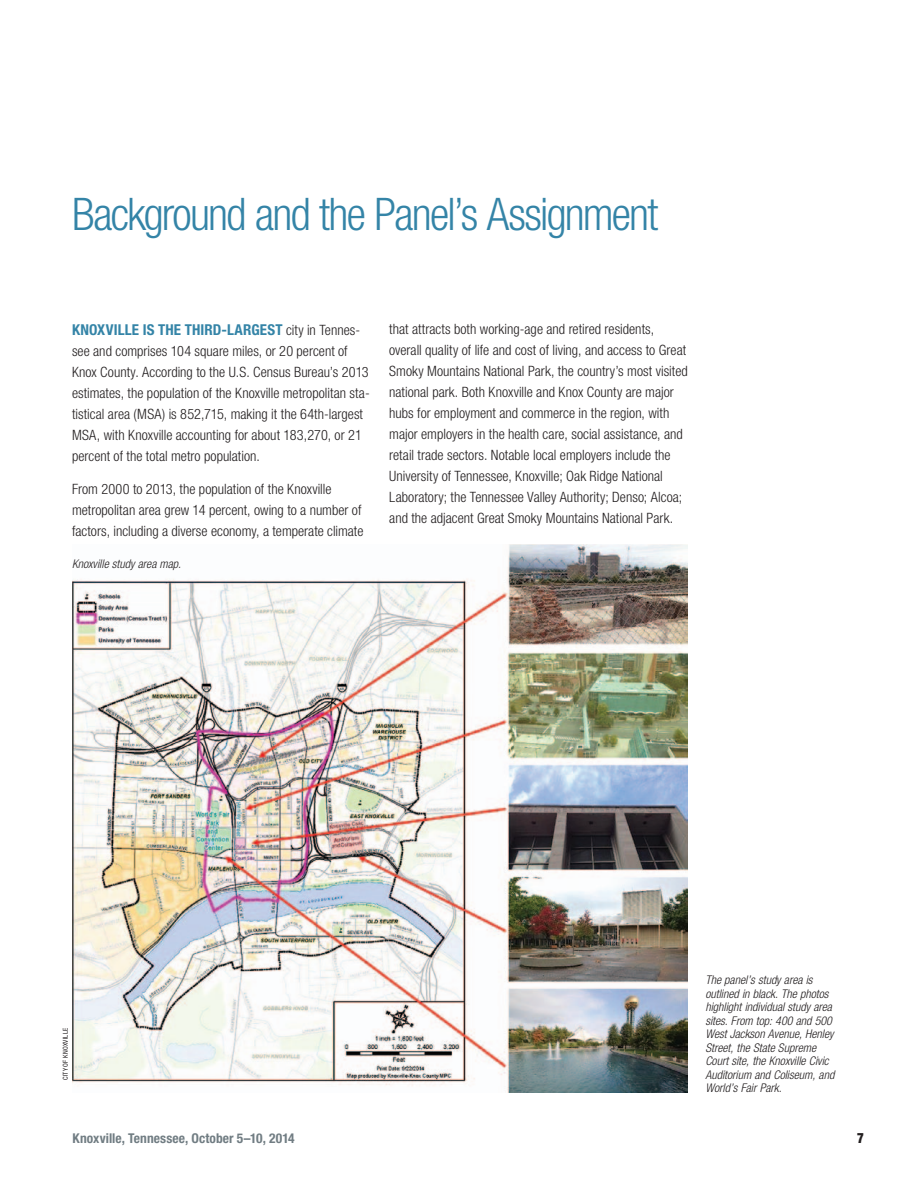
<style>
.page{position:relative;width:918px;height:1188px;background:#fff}
.page>*{position:absolute;margin:0;border:0;box-sizing:border-box;transform-origin:0 0}
.head_1{font:300 condensed 45px "Helvetica Neue LT Std";letter-spacing:-.04em;color:#3484a7}
.BODY_TXT_-_first_P{font:700 condensed 15px "Helvetica Neue LT Std";letter-spacing:.01em;color:#3484a7}
.BODY_TXT{font:300 condensed 14.25px/21px "Helvetica Neue LT Std";color:#231f20}
.BODY_TXT_-_first_P-2{font:300 condensed 14.25px/21px "Helvetica Neue LT Std";color:#231f20}
.t1{font:900 condensed 14.25px "Helvetica Neue LT Std";color:#231f20;scale:.9 1}
.t2{font:700 condensed 13.5px "Helvetica Neue LT Std";letter-spacing:.005em;color:#717d83}
.t3{font:italic 300 condensed 12px/13.5px "Helvetica Neue LT Std";color:#231f20}
.photo_credit{font:condensed 6.75px "Helvetica Neue LT Std";letter-spacing:.04em;color:#231f20}
.s1{font-weight:300;font-size:14.25px;color:#231f20}
</style>
<div class="page">
<img style="left:72px;top:545px;width:616px;height:547px">
<p class="head_1" style="left:72px;top:188px;width:588px">Background and the Panel’s Assignment</p>
<p class="BODY_TXT_-_first_P" style="left:72px;top:320px;width:290px">KNOXVILLE IS THE THIRD-LARGEST <span class="s1">city in Tennes-</span></p>
<p class="BODY_TXT_-_first_P-2" style="left:72px;top:340px;width:299px">see and comprises 104 square miles, or 20 percent of Knox County. According to the U.S. Census Bureau’s 2013 estimates, the population of the Knoxville metropolitan sta&shy;tistical area (MSA) is 852,715, making it the 64th-largest MSA, with Knoxville accounting for about 183,270, or 21 percent of the total metro population.</p>
<p class="BODY_TXT" style="left:72px;top:478px;width:293px">From 2000 to 2013, the population of the Knoxville metropolitan area grew 14 percent, owing to a number of factors, including a diverse economy, a temperate climate</p>
<p class="t3" style="left:72px;top:557px;width:111px">Knoxville study area map.</p>
<p class="BODY_TXT" style="left:389px;top:319px;width:300px">that attracts both working-age and retired residents, overall quality of life and cost of living, and access to Great Smoky Mountains National Park, the country’s most visited national park. Both Knoxville and Knox County are major hubs for employment and commerce in the region, with major employers in the health care, social assistance, and retail trade sectors. Notable local employers include the University of Tennessee, Knoxville; Oak Ridge National Laboratory; the Tennessee Valley Authority; Denso; Alcoa; and the adjacent Great Smoky Mountains National Park.</p>
<p class="photo_credit" style="left:62px;top:1080px;width:54px;rotate:-90deg">CITY OF KNOXVILLE</p>
<p class="t3" style="left:705px;top:973px;width:130px">The panel’s study area is outlined in black. The photos highlight individual study area sites. From top: 400 and 500<br>West Jackson Avenue, Henley<br>Street, the State Supreme<br>Court site, the Knoxville Civic<br>Auditorium and Coliseum, and<br>World’s Fair Park.</p>
<p class="t2" style="left:72px;top:1130px;width:224px">Knoxville, Tennessee, October 5–10, 2014</p>
<p class="t1" style="left:857px;top:1129px;width:9px">7</p>
</div>
